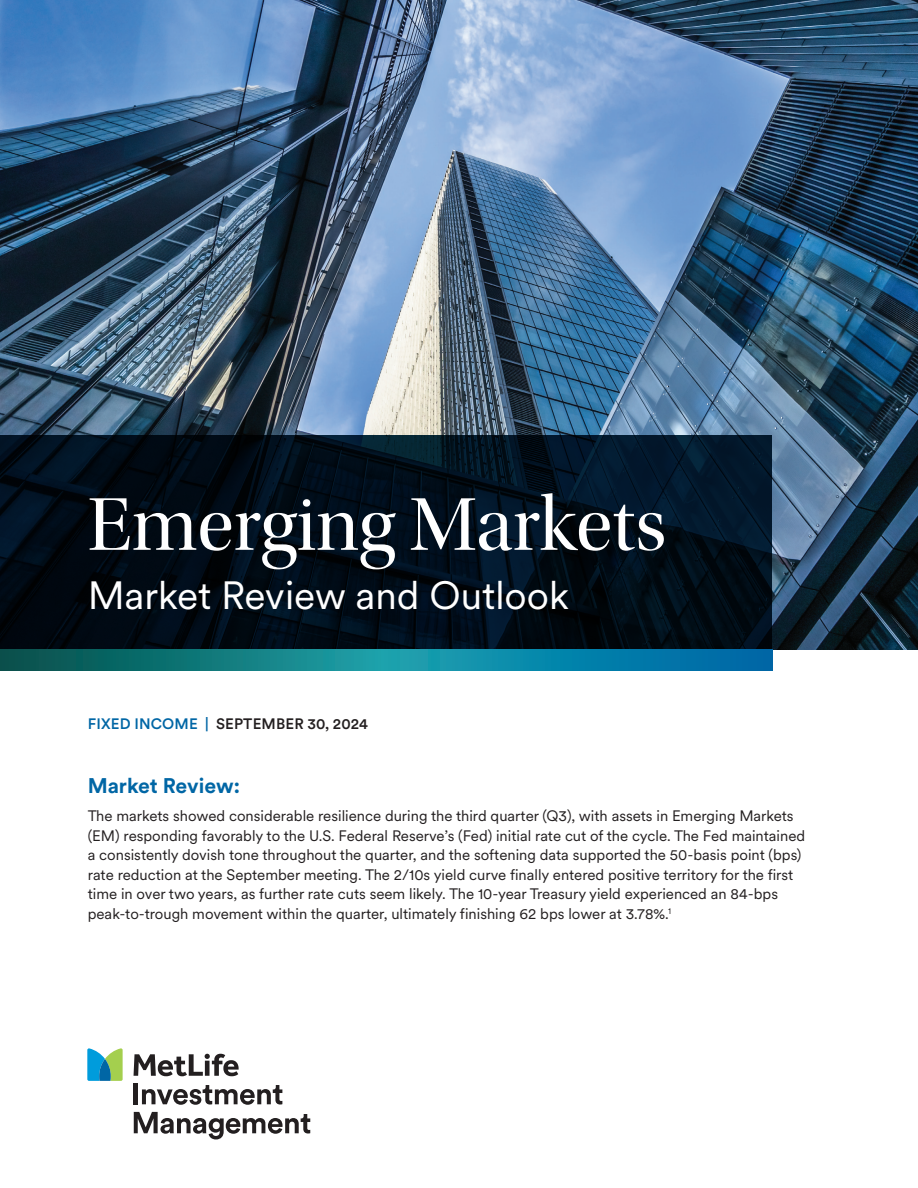
<style>
.page{position:relative;width:918px;height:1188px;background:#fff}
.page>*{position:absolute;margin:0;border:0;box-sizing:border-box;transform-origin:0 0}
.t1{font:78px "Utopia Std Disp";color:#fff}
.t2{font:39px "Met Life Circular";color:#fff}
.t3{font:700 21px "Met Life Circular";letter-spacing:-.005em;color:#0066a5}
.t4{font:15px/19.5px "Met Life Circular";color:#231f20}
.t5{font:500 15px "Met Life Circular";letter-spacing:.01em;color:#231f20}
.s1{color:#0066a5}
</style>
<div class="page">
<svg style="left:87px;top:1048px;width:36px;height:33px"></svg>
<svg style="left:134px;top:1054px;width:105px;height:22px"></svg>
<hr style="left:134px;top:1083px;width:4px;height:21px;background:#231f20">
<svg style="left:142px;top:1085px;width:140px;height:20px"></svg>
<svg style="left:134px;top:1112px;width:176px;height:27px"></svg>
<img style="left:0;top:0;width:918px;height:649px">
<svg style="left:0;top:436px;width:772px;height:214px;background:#000e1a"></svg>
<svg style="left:0;top:650px;width:772px;height:20px;background:#0c7c91"></svg>
<h1 class="t1" style="left:88px;top:483px;width:580px">Emerging Markets</h1>
<h2 class="t2" style="left:88px;top:569px;width:483px">Market Review and Outlook</h2>
<p class="t5" style="left:88px;top:714px;width:282px"><span class="s1">FIXED INCOME |</span> SEPTEMBER 30, 2024</p>
<h3 class="t3" style="left:88px;top:771px;width:154px">Market Review:</h3>
<p class="t4" style="left:88px;top:806px;width:719px">The markets showed considerable resilience during the third quarter (Q3), with assets in Emerging Markets (EM) responding favorably to the U.S. Federal Reserve’s (Fed) initial rate cut of the cycle. The Fed maintained a consistently dovish tone throughout the quarter, and the softening data supported the 50-basis point (bps) rate reduction at the September meeting. The 2/10s yield curve finally entered positive territory for the first time in over two years, as further rate cuts seem likely. The 10-year Treasury yield experienced an 84-bps peak-to-trough movement within the quarter, ultimately finishing 62 bps lower at 3.78%.<sup>1</sup></p>
</div>
